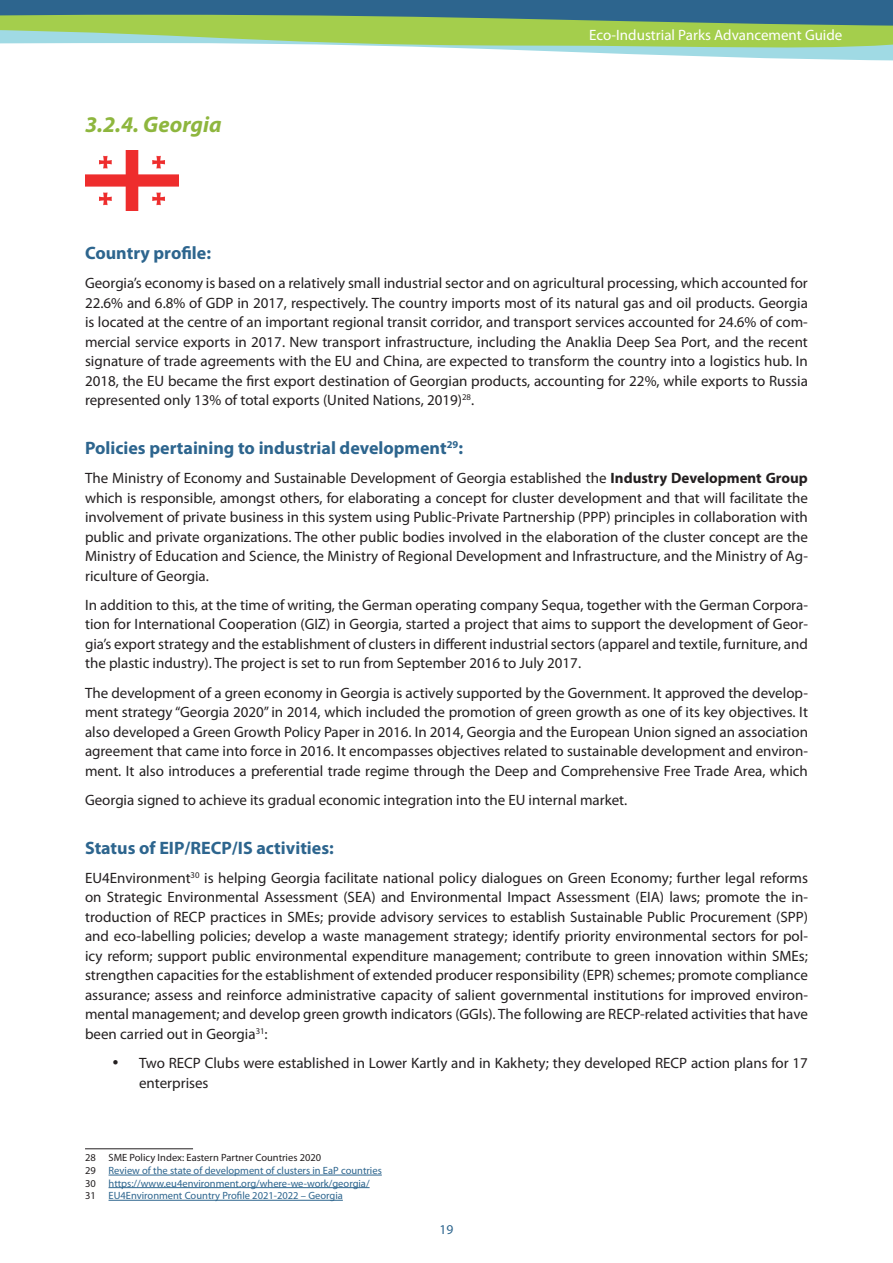
<style>
.page{position:relative;width:893px;height:1263px;background:#fff}
.page>*{position:absolute;margin:0;border:0;box-sizing:border-box;transform-origin:0 0}
.t1{font:italic 700 22.5px "Myriad Pro";color:#8eb63e}
.t2{font:700 18px "Myriad Pro";color:#2d658e}
.t3{font:15px/19.5px "Myriad Pro";color:#231f20;text-align:justify}
.t4{font:15px "Myriad Pro";color:#fff}
.t5{font:13.5px "Myriad Pro";color:#2d658e}
.t6{font:10.5px/12.6px "Myriad Pro";color:#2d658e}
.s1{font-weight:700}
.s2{color:#231f20}
</style>
<div class="page">
<svg style="left:575px;top:52px;width:318px;height:9px;fill:#a6dce5"></svg>
<svg style="left:0;top:26px;width:893px;height:26px;fill:#a4ce4c"></svg>
<svg style="left:0;top:0;width:893px;height:26px;background:#4e827b"></svg>
<img style="left:85px;top:150px;width:94px;height:60px">
<hr style="left:85px;top:1148px;width:108px;height:1px;background:#231f20">
<hr style="left:109px;top:1175px;width:273px;height:1px;background:#2d658e">
<hr style="left:109px;top:1187px;width:261px;height:1px;background:#2d658e">
<hr style="left:109px;top:1200px;width:234px;height:1px;background:#2d658e">
<h1 class="t1" style="left:85px;top:110px;width:138px">3.2.4. Georgia</h1>
<p class="t4" style="left:589px;top:26px;width:255px">Eco-Industrial Parks Advancement Guide</p>
<p class="t2" style="left:85px;top:241px;width:128px">Country profile:</p>
<p class="t3" style="left:85px;top:273px;width:724px">Georgia’s economy is based on a relatively small industrial sector and on agricultural processing, which accounted for 22.6% and 6.8% of GDP in 2017, respectively. The country imports most of its natural gas and oil products. Georgia is located at the centre of an important regional transit corridor, and transport services accounted for 24.6% of com&shy;mercial service exports in 2017. New transport infrastructure, including the Anaklia Deep Sea Port, and the recent signature of trade agreements with the EU and China, are expected to transform the country into a logistics hub. In 2018, the EU became the first export destination of Georgian products, accounting for 22%, while exports to Russia represented only 13% of total exports (United Nations, 2019)<sup>28</sup>.</p>
<p class="t2" style="left:85px;top:436px;width:379px">Policies pertaining to industrial development<sup>29</sup>:</p>
<p class="t3" style="left:85px;top:468px;width:724px">The Ministry of Economy and Sustainable Development of Georgia established the <span class="s1">Industry Development Group </span>which is responsible, amongst others, for elaborating a concept for cluster development and that will facilitate the involvement of private business in this system using Public-Private Partnership (PPP) principles in collaboration with public and private organizations. The other public bodies involved in the elaboration of the cluster concept are the Ministry of Education and Science, the Ministry of Regional Development and Infrastructure, and the Ministry of Ag&shy;riculture of Georgia.</p>
<p class="t3" style="left:85px;top:595px;width:724px">In addition to this, at the time of writing, the German operating company Sequa, together with the German Corpora&shy;tion for International Cooperation (GIZ) in Georgia, started a project that aims to support the development of Geor&shy;gia’s export strategy and the establishment of clusters in different industrial sectors (apparel and textile, furniture, and the plastic industry). The project is set to run from September 2016 to July 2017.</p>
<p class="t3" style="left:85px;top:682px;width:724px">The development of a green economy in Georgia is actively supported by the Government. It approved the develop&shy;ment strategy “Georgia 2020” in 2014, which included the promotion of green growth as one of its key objectives. It also developed a Green Growth Policy Paper in 2016. In 2014, Georgia and the European Union signed an association agreement that came into force in 2016. It encompasses objectives related to sustainable development and environ&shy;ment. It also introduces a preferential trade regime through the Deep and Comprehensive Free Trade Area, which</p>
<p class="t3" style="left:85px;top:790px;width:544px">Georgia signed to achieve its gradual economic integration into the EU internal market.</p>
<p class="t2" style="left:85px;top:836px;width:250px">Status of EIP/RECP/IS activities:</p>
<p class="t3" style="left:85px;top:868px;width:724px">EU4Environment<sup>30</sup> is helping Georgia facilitate national policy dialogues on Green Economy; further legal reforms on Strategic Environmental Assessment (SEA) and Environmental Impact Assessment (EIA) laws; promote the in&shy;troduction of RECP practices in SMEs; provide advisory services to establish Sustainable Public Procurement (SPP) and eco-labelling policies; develop a waste management strategy; identify priority environmental sectors for pol&shy;icy reform; support public environmental expenditure management; contribute to green innovation within SMEs; strengthen capacities for the establishment of extended producer responsibility (EPR) schemes; promote compliance assurance; assess and reinforce administrative capacity of salient governmental institutions for improved environ&shy;mental management; and develop green growth indicators (GGIs). The following are RECP-related activities that have been carried out in Georgia<sup>31</sup>:</p>
<p class="t3" style="left:139px;top:1053px;width:670px;text-indent:-27px">• Two RECP Clubs were established in Lower Kartly and in Kakhety; they developed RECP action plans for 17 enterprises</p>
<p class="t6" style="left:85px;top:1151px;width:298px"><span class="s2">28 SME Policy Index: Eastern Partner Countries 2020<br>29</span> Review of the state of development of clusters in EaP countries <span class="s2">30</span> https://www.eu4environment.org/where-we-work/georgia/ <span class="s2">31</span> EU4Environment Country Profile 2021-2022 – Georgia</p>
<p class="t5" style="left:440px;top:1221px;width:15px">19</p>
</div>
